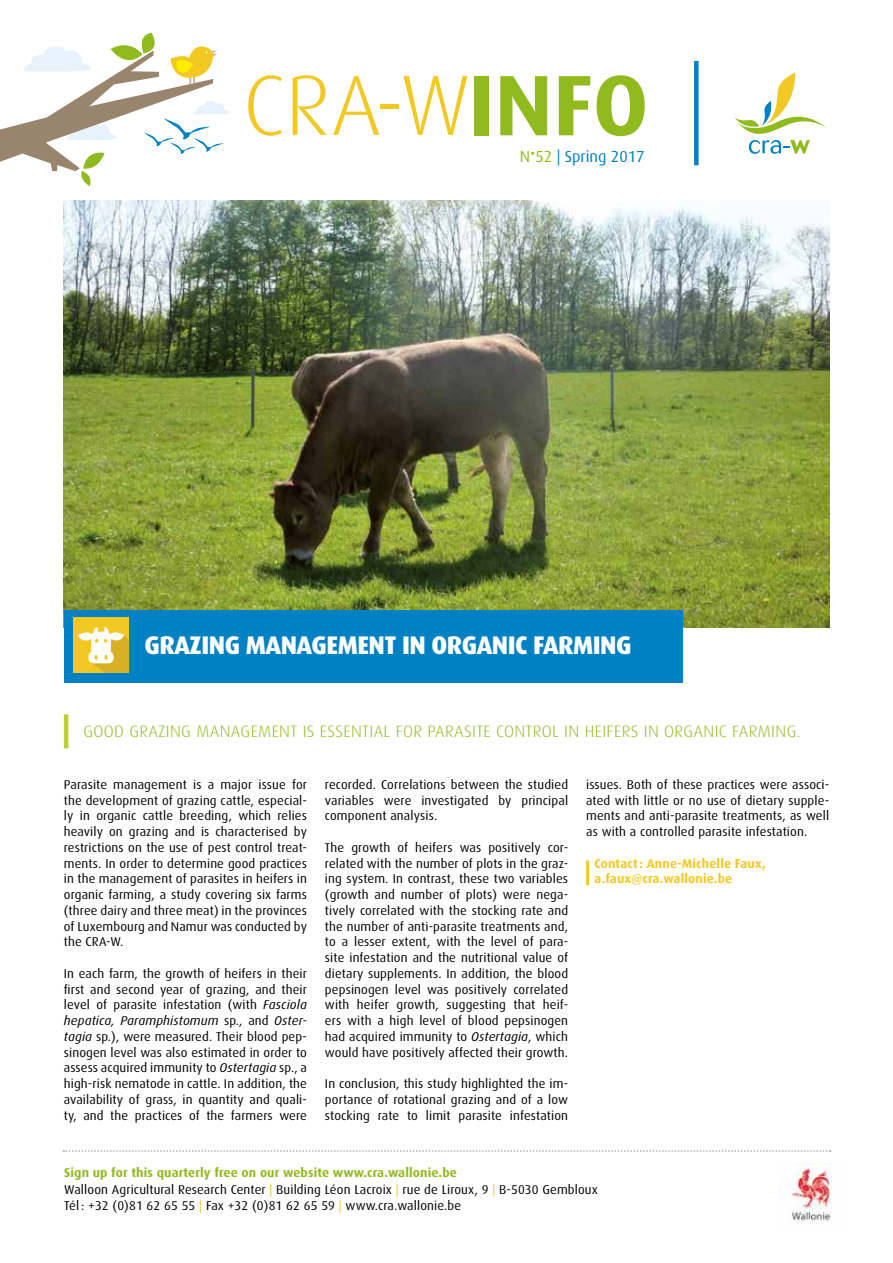
<style>
.page{position:relative;width:893px;height:1263px;background:#fff}
.page>*{position:absolute;margin:0;border:0;box-sizing:border-box;transform-origin:0 0}
.t1{font:800 25.5px "Dax";letter-spacing:-.02em;color:#fff}
.t2{font:300 16.5px "Dax";letter-spacing:.02em;color:#90ba1e}
.t3{font:16.05px "Dax";color:#0081c3}
.t4{font:12.75px/15.8px "Dax";letter-spacing:.01em;color:#000;text-align:justify}
.t5{font:700 12.75px/15.8px "Dax";letter-spacing:.01em;color:#f2c823}
.s1{color:#90ba1e}
.s2{font-style:italic}
.s3{font-weight:700;color:#90ba1e}
.s4{color:#f2c823}
</style>
<div class="page">
<img style="left:64px;top:200px;width:765px;height:427px">
<img style="left:780px;top:1163px;width:52px;height:61px">
<svg style="left:63px;top:1150px;width:768px;height:2px"></svg>
<svg style="left:734px;top:72px;width:92px;height:62px"></svg>
<svg style="left:749px;top:140px;width:61px;height:14px"></svg>
<svg style="left:248px;top:75px;width:34px;height:61px"></svg>
<svg style="left:293px;top:75px;width:34px;height:60px"></svg>
<svg style="left:333px;top:76px;width:46px;height:59px"></svg>
<hr style="left:380px;top:104px;width:19px;height:4px;background:#f2c823">
<svg style="left:403px;top:76px;width:64px;height:59px"></svg>
<div style="left:474px;top:76px;width:14px;height:59px;background:#90ba1e"></div>
<svg style="left:500px;top:76px;width:47px;height:59px"></svg>
<svg style="left:559px;top:76px;width:31px;height:59px"></svg>
<svg style="left:597px;top:75px;width:48px;height:61px"></svg>
<div style="left:694px;top:61px;width:5px;height:104px;background:#0081c3"></div>
<div style="left:64px;top:610px;width:618px;height:73px;background:#0081c3"></div>
<hr style="left:586px;top:860px;width:3px;height:25px;background:#f2c823">
<hr style="left:64px;top:714px;width:4px;height:34px;background:#bbd034">
<svg style="left:0;top:33px;width:229px;height:153px"></svg>
<div style="left:73px;top:618px;width:56px;height:55px;background:#f2c823"></div>
<svg style="left:78px;top:627px;width:51px;height:46px"></svg>
<p class="t3" style="left:520px;top:148px;width:126px"><span class="s1">N</span><sup>•</sup><span class="s1">52</span> | Spring 2017</p>
<h1 class="t1" style="left:145px;top:631px;width:489px">GRAZING MANAGEMENT IN ORGANIC FARMING</h1>
<p class="t2" style="left:84px;top:722px;width:719px">GOOD GRAZING MANAGEMENT IS ESSENTIAL FOR PARASITE CONTROL IN HEIFERS IN ORGANIC FARMING.</p>
<p class="t4" style="left:64px;top:777px;width:245px">Parasite management is a major issue for the development of grazing cattle, especial&shy;ly in organic cattle breeding, which relies heavily on grazing and is characterised by restrictions on the use of pest control treat&shy;ments. In order to determine good practices in the management of parasites in heifers in organic farming, a study covering six farms (three dairy and three meat) in the provinces of Luxembourg and Namur was conducted by the CRA-W.</p>
<p class="t4" style="left:64px;top:966px;width:245px">In each farm, the growth of heifers in their first and second year of grazing, and their level of parasite infestation (with <span class="s2">Fasciola hepatica, Paramphistomum</span> sp., and <span class="s2">Oster&shy;tagia</span> sp.), were measured. Their blood pep&shy;sinogen level was also estimated in order to assess acquired immunity to <span class="s2">Ostertagia</span> sp., a high-risk nematode in cattle. In addition, the availability of grass, in quantity and quali&shy;ty, and the practices of the farmers were</p>
<p class="t4" style="left:325px;top:777px;width:245px">recorded. Correlations between the studied variables were investigated by principal component analysis.</p>
<p class="t4" style="left:325px;top:840px;width:245px">The growth of heifers was positively cor&shy;related with the number of plots in the graz&shy;ing system. In contrast, these two variables (growth and number of plots) were nega&shy;tively correlated with the stocking rate and the number of anti-parasite treatments and, to a lesser extent, with the level of para&shy;site infestation and the nutritional value of dietary supplements. In addition, the blood pepsinogen level was positively correlated with heifer growth, suggesting that heif&shy;ers with a high level of blood pepsinogen had acquired immunity to <span class="s2">Ostertagia</span>, which would have positively affected their growth.</p>
<p class="t4" style="left:325px;top:1076px;width:245px">In conclusion, this study highlighted the im&shy;portance of rotational grazing and of a low stocking rate to limit parasite infestation</p>
<p class="t4" style="left:586px;top:777px;width:245px">issues. Both of these practices were associ&shy;ated with little or no use of dietary supple&shy;ments and anti-parasite treatments, as well as with a controlled parasite infestation.</p>
<p class="t5" style="left:595px;top:855px;width:173px">Contact : Anne-Michelle Faux, a.faux@cra.wallonie.be</p>
<p class="t4" style="left:64px;top:1164px;width:535px;line-height:16.5px;text-align:left"><span class="s3">Sign up for this quarterly free on our website www.cra.wallonie.be<br></span>Walloon Agricultural Research Center <span class="s4">|</span> Building Léon Lacroix <span class="s4">|</span> rue de Liroux, 9 <span class="s4">|</span> B-5030 Gembloux<br>Tél : +32 (0)81 62 65 55 <span class="s4">|</span> Fax +32 (0)81 62 65 59 <span class="s4">|</span> www.cra.wallonie.be</p>
</div>
